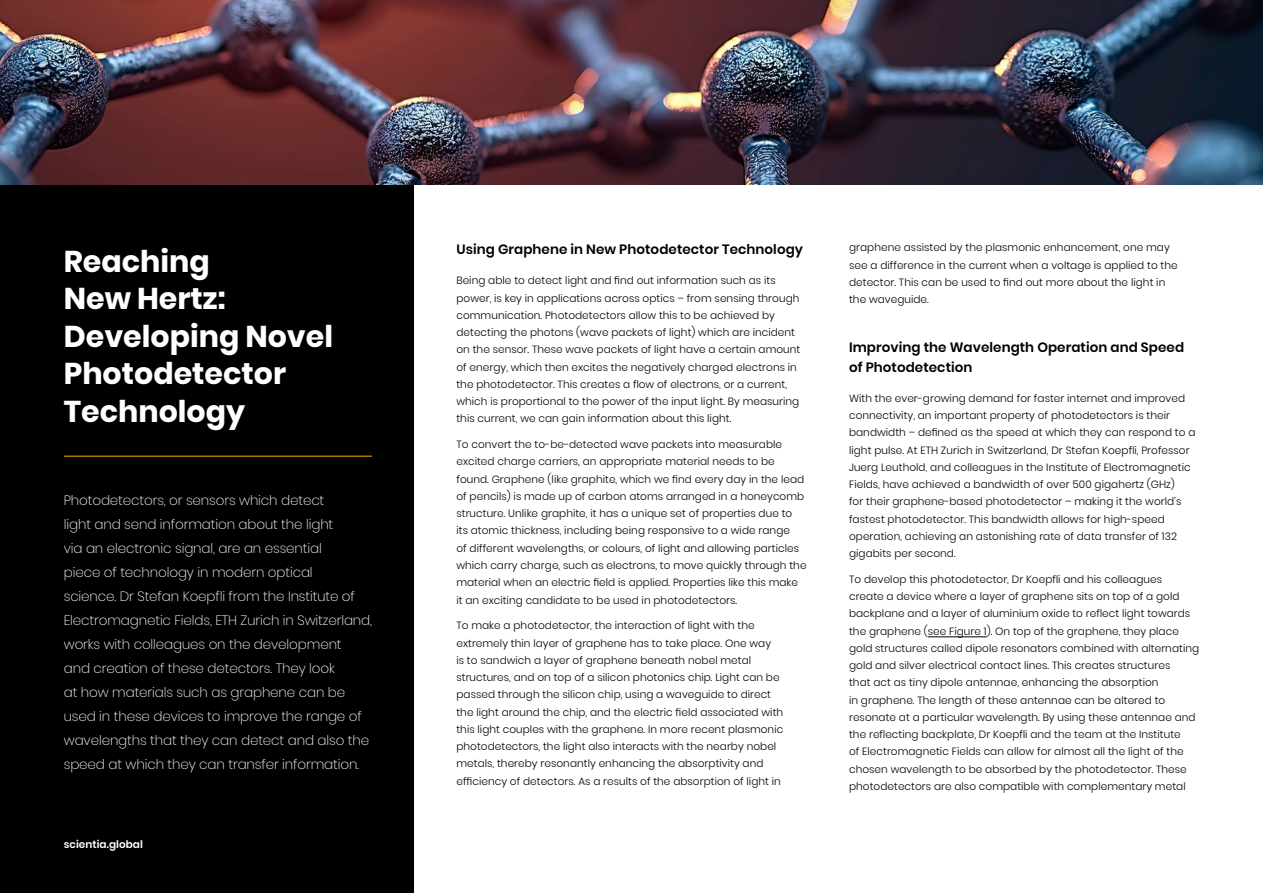
<style>
.page{position:relative;width:1263px;height:893px;background:#fff}
.page>*{position:absolute;margin:0;border:0;box-sizing:border-box;transform-origin:0 0}
.t1{font:700 30px/37.5px "Poppins";color:#fff}
.t2{font:200 13.5px/24px "Poppins";letter-spacing:-.01em;color:#fff}
.t3{font:600 13.5px/19.5px "Poppins";letter-spacing:.005em;color:#000}
.t4{font:300 10.5px/17.2px "Poppins";letter-spacing:.005em;color:#000}
.t5{font:600 10.5px "Poppins";letter-spacing:.005em;color:#fff}
</style>
<div class="page">
<div style="left:0;top:0;width:414px;height:893px;background:#000"></div>
<img style="left:0;top:0;width:1263px;height:185px">
<hr style="left:64px;top:456px;width:308px;height:1px;background:#f9b000">
<hr style="left:928px;top:637px;width:59px;height:1px;background:#000">
<h1 class="t1" style="left:64px;top:243px;width:271px">Reaching<br>New Hertz:<br>Developing Novel<br>Photodetector<br>Technology</h1>
<p class="t2" style="left:64px;top:489px;width:310px">Photodetectors, or sensors which detect<br>light and send information about the light<br>via an electronic signal, are an essential<br>piece of technology in modern optical<br>science. Dr Stefan Koepfli from the Institute of Electromagnetic Fields, ETH Zurich in Switzerland, works with colleagues on the development<br>and creation of these detectors. They look<br>at how materials such as graphene can be used in these devices to improve the range of wavelengths that they can detect and also the speed at which they can transfer information.</p>
<p class="t5" style="left:64px;top:838px;width:81px">scientia.global</p>
<p class="t3" style="left:456px;top:240px;width:348px">Using Graphene in New Photodetector Technology</p>
<p class="t4" style="left:456px;top:272px;width:345px">Being able to detect light and find out information such as its power, is key in applications across optics – from sensing through communication. Photodetectors allow this to be achieved by detecting the photons (wave packets of light) which are incident on the sensor. These wave packets of light have a certain amount of energy, which then excites the negatively charged electrons in the photodetector. This creates a flow of electrons, or a current, which is proportional to the power of the input light. By measuring this current, we can gain information about this light.</p>
<p class="t4" style="left:456px;top:436px;width:352px">To convert the to-be-detected wave packets into measurable excited charge carriers, an appropriate material needs to be found. Graphene (like graphite, which we find every day in the lead of pencils) is made up of carbon atoms arranged in a honeycomb structure. Unlike graphite, it has a unique set of properties due to its atomic thickness, including being responsive to a wide range<br>of different wavelengths, or colours, of light and allowing particles which carry charge, such as electrons, to move quickly through the material when an electric field is applied. Properties like this make it an exciting candidate to be used in photodetectors.</p>
<p class="t4" style="left:456px;top:617px;width:328px">To make a photodetector, the interaction of light with the extremely thin layer of graphene has to take place. One way<br>is to sandwich a layer of graphene beneath nobel metal structures, and on top of a silicon photonics chip. Light can be passed through the silicon chip, using a waveguide to direct the light around the chip, and the electric field associated with this light couples with the graphene. In more recent plasmonic photodetectors, the light also interacts with the nearby nobel metals, thereby resonantly enhancing the absorptivity and efficiency of detectors. As a results of the absorption of light in</p>
<p class="t4" style="left:849px;top:239px;width:330px">graphene assisted by the plasmonic enhancement, one may see a difference in the current when a voltage is applied to the detector. This can be used to find out more about the light in the waveguide.</p>
<p class="t3" style="left:849px;top:338px;width:337px">Improving the Wavelength Operation and Speed of Photodetection</p>
<p class="t4" style="left:849px;top:390px;width:348px">With the ever-growing demand for faster internet and improved connectivity, an important property of photodetectors is their bandwidth – defined as the speed at which they can respond to a light pulse. At ETH Zurich in Switzerland, Dr Stefan Koepfli, Professor Juerg Leuthold, and colleagues in the Institute of Electromagnetic Fields, have achieved a bandwidth of over 500 gigahertz (GHz)<br>for their graphene-based photodetector – making it the world’s fastest photodetector. This bandwidth allows for high-speed operation, achieving an astonishing rate of data transfer of 132 gigabits per second.</p>
<p class="t4" style="left:849px;top:571px;width:352px">To develop this photodetector, Dr Koepfli and his colleagues create a device where a layer of graphene sits on top of a gold backplane and a layer of aluminium oxide to reflect light towards the graphene (see Figure 1). On top of the graphene, they place gold structures called dipole resonators combined with alternating gold and silver electrical contact lines. This creates structures<br>that act as tiny dipole antennae, enhancing the absorption<br>in graphene. The length of these antennae can be altered to resonate at a particular wavelength. By using these antennae and the reflecting backplate, Dr Koepfli and the team at the Institute<br>of Electromagnetic Fields can allow for almost all the light of the chosen wavelength to be absorbed by the photodetector. These photodetectors are also compatible with complementary metal</p>
</div>
